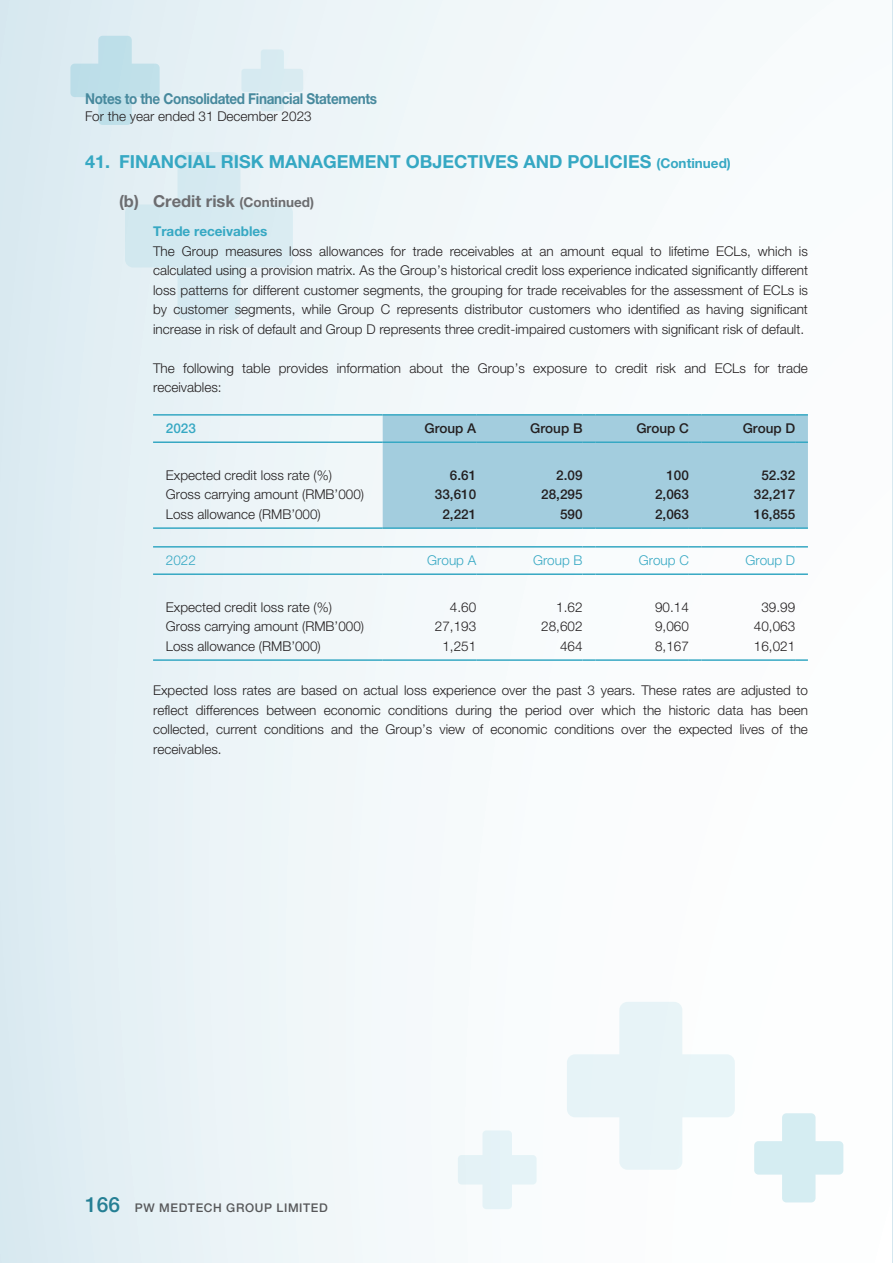
<style>
.page{position:relative;width:893px;height:1263px;background:#fff}
.page>*{position:absolute;margin:0;border:0;box-sizing:border-box;transform-origin:0 0}
.t1{font:700 18px "Helvetica Neue LT Std";color:#36a8c3}
.t2{font:700 16.5px "Helvetica Neue LT Std";color:#6c6d70}
.t3{font:700 15px "Helvetica Neue LT Std";letter-spacing:-.025em;color:#47899d;scale:.9 1}
.t4{font:300 13.5px/19.5px "Helvetica Neue LT Std";color:#231f20;text-align:justify}
.t5{font:500 13.5px "Helvetica Neue LT Std";color:#231f20}
.t6{font:300 13.5px "Helvetica Neue LT Std";color:#36a8c3}
.t7{font:700 13.5px "Helvetica Neue LT Std";color:#36a8c3}
.t8{font:500 13.5px "Helvetica Neue LT Std";color:#36a8c3}
.t9{font:500 12px "Helvetica Neue LT Std";letter-spacing:.05em;color:#57585a}
.s1{font-size:13.5px}
.s2{font-size:21px;color:#257f94}
</style>
<div class="page">
<div style="left:0;top:0;width:893px;height:1263px;background:linear-gradient(to right,#e1eef3,#fff)"></div>
<svg style="left:567px;top:1002px;width:168px;height:168px"></svg>
<svg style="left:754px;top:1113px;width:89px;height:89px"></svg>
<svg style="left:458px;top:1130px;width:79px;height:79px"></svg>
<svg style="left:125px;top:152px;width:168px;height:168px;background:#dcecf2"></svg>
<svg style="left:70px;top:36px;width:90px;height:89px;background:#cbe4ec"></svg>
<svg style="left:241px;top:49px;width:62px;height:62px;background:#deedf3"></svg>
<hr style="left:892px;top:0;width:1px;height:1263px;background:#d7e9f0">
<div style="left:383px;top:416px;width:425px;height:111px;background:#a3cdde"></div>
<hr style="left:153px;top:441px;width:230px;height:2px;background:#36a8c3">
<hr style="left:383px;top:441px;width:93px;height:2px;background:#36a8c3">
<svg style="left:476px;top:441px;width:13px;height:2px"></svg>
<hr style="left:489px;top:441px;width:94px;height:2px;background:#36a8c3">
<svg style="left:583px;top:441px;width:12px;height:2px"></svg>
<hr style="left:595px;top:441px;width:94px;height:2px;background:#36a8c3">
<svg style="left:689px;top:441px;width:13px;height:2px"></svg>
<hr style="left:702px;top:441px;width:93px;height:2px;background:#36a8c3">
<svg style="left:795px;top:441px;width:13px;height:2px"></svg>
<hr style="left:153px;top:414px;width:230px;height:2px;background:#36a8c3">
<hr style="left:383px;top:414px;width:93px;height:2px;background:#36a8c3">
<svg style="left:476px;top:414px;width:13px;height:2px"></svg>
<hr style="left:489px;top:414px;width:94px;height:2px;background:#36a8c3">
<svg style="left:583px;top:414px;width:12px;height:2px"></svg>
<hr style="left:595px;top:414px;width:94px;height:2px;background:#36a8c3">
<svg style="left:689px;top:414px;width:13px;height:2px"></svg>
<hr style="left:702px;top:414px;width:93px;height:2px;background:#36a8c3">
<svg style="left:795px;top:414px;width:13px;height:2px"></svg>
<hr style="left:153px;top:527px;width:230px;height:2px;background:#36a8c3">
<hr style="left:383px;top:527px;width:93px;height:2px;background:#36a8c3">
<svg style="left:476px;top:527px;width:13px;height:2px"></svg>
<hr style="left:489px;top:527px;width:94px;height:2px;background:#36a8c3">
<svg style="left:583px;top:527px;width:12px;height:2px"></svg>
<hr style="left:595px;top:527px;width:94px;height:2px;background:#36a8c3">
<svg style="left:689px;top:527px;width:13px;height:2px"></svg>
<hr style="left:702px;top:527px;width:93px;height:2px;background:#36a8c3">
<svg style="left:795px;top:527px;width:13px;height:2px"></svg>
<hr style="left:153px;top:573px;width:230px;height:2px;background:#36a8c3">
<hr style="left:383px;top:573px;width:93px;height:2px;background:#36a8c3">
<svg style="left:476px;top:573px;width:13px;height:2px"></svg>
<hr style="left:489px;top:573px;width:94px;height:2px;background:#36a8c3">
<svg style="left:583px;top:573px;width:12px;height:2px"></svg>
<hr style="left:595px;top:573px;width:94px;height:2px;background:#36a8c3">
<svg style="left:689px;top:573px;width:13px;height:2px"></svg>
<hr style="left:702px;top:573px;width:93px;height:2px;background:#36a8c3">
<svg style="left:795px;top:573px;width:13px;height:2px"></svg>
<hr style="left:153px;top:546px;width:230px;height:2px;background:#36a8c3">
<hr style="left:383px;top:546px;width:93px;height:2px;background:#36a8c3">
<svg style="left:476px;top:546px;width:13px;height:2px"></svg>
<hr style="left:489px;top:546px;width:94px;height:2px;background:#36a8c3">
<svg style="left:583px;top:546px;width:12px;height:2px"></svg>
<hr style="left:595px;top:546px;width:94px;height:2px;background:#36a8c3">
<svg style="left:689px;top:546px;width:13px;height:2px"></svg>
<hr style="left:702px;top:546px;width:93px;height:2px;background:#36a8c3">
<svg style="left:795px;top:546px;width:13px;height:2px"></svg>
<hr style="left:153px;top:659px;width:230px;height:2px;background:#36a8c3">
<hr style="left:383px;top:659px;width:93px;height:2px;background:#36a8c3">
<svg style="left:476px;top:659px;width:13px;height:2px"></svg>
<hr style="left:489px;top:659px;width:94px;height:2px;background:#36a8c3">
<svg style="left:583px;top:659px;width:12px;height:2px"></svg>
<hr style="left:595px;top:659px;width:94px;height:2px;background:#36a8c3">
<svg style="left:689px;top:659px;width:13px;height:2px"></svg>
<hr style="left:702px;top:659px;width:93px;height:2px;background:#36a8c3">
<svg style="left:795px;top:659px;width:13px;height:2px"></svg>
<p class="t3" style="left:85px;top:89px;width:326px">Notes to the Consolidated Financial Statements</p>
<p class="t4" style="left:85px;top:106px;width:228px">For the year ended 31 December 2023</p>
<h1 class="t1" style="left:85px;top:150px;width:647px">41. FINANCIAL RISK MANAGEMENT OBJECTIVES AND POLICIES <span class="s1">(Continued)</span></h1>
<p class="t2" style="left:119px;top:191px;width:196px">(b) Credit risk <span class="s1">(Continued)</span></p>
<p class="t7" style="left:153px;top:223px;width:116px">Trade receivables</p>
<p class="t4" style="left:153px;top:241px;width:657px">The Group measures loss allowances for trade receivables at an amount equal to lifetime ECLs, which is calculated using a provision matrix. As the Group’s historical credit loss experience indicated significantly different loss patterns for different customer segments, the grouping for trade receivables for the assessment of ECLs is by customer segments, while Group C represents distributor customers who identified as having significant increase in risk of default and Group D represents three credit-impaired customers with significant risk of default.</p>
<p class="t4" style="left:153px;top:358px;width:656px">The following table provides information about the Group’s exposure to credit risk and ECLs for trade receivables:</p>
<p class="t8" style="left:166px;top:420px;width:32px">2023</p>
<p class="t5" style="left:424px;top:420px;width:53px">Group A</p>
<p class="t5" style="left:530px;top:420px;width:54px">Group B</p>
<p class="t5" style="left:636px;top:420px;width:54px">Group C</p>
<p class="t5" style="left:743px;top:420px;width:54px">Group D</p>
<p class="t4" style="left:166px;top:465px;width:168px">Expected credit loss rate (%)</p>
<p class="t5" style="left:450px;top:467px;width:28px">6.61</p>
<p class="t5" style="left:556px;top:467px;width:28px">2.09</p>
<p class="t5" style="left:666px;top:467px;width:24px">100</p>
<p class="t5" style="left:761px;top:467px;width:35px">52.32</p>
<p class="t4" style="left:166px;top:484px;width:200px">Gross carrying amount (RMB’000)</p>
<p class="t5" style="left:435px;top:486px;width:43px">33,610</p>
<p class="t5" style="left:541px;top:486px;width:43px">28,295</p>
<p class="t5" style="left:655px;top:486px;width:35px">2,063</p>
<p class="t5" style="left:754px;top:486px;width:43px">32,217</p>
<p class="t4" style="left:166px;top:504px;width:157px">Loss allowance (RMB’000)</p>
<p class="t5" style="left:442px;top:506px;width:35px">2,221</p>
<p class="t5" style="left:560px;top:506px;width:24px">590</p>
<p class="t5" style="left:655px;top:506px;width:35px">2,063</p>
<p class="t5" style="left:754px;top:506px;width:43px">16,855</p>
<p class="t6" style="left:166px;top:552px;width:32px">2022</p>
<p class="t6" style="left:427px;top:552px;width:51px">Group A</p>
<p class="t6" style="left:533px;top:552px;width:51px">Group B</p>
<p class="t6" style="left:639px;top:552px;width:52px">Group C</p>
<p class="t6" style="left:745px;top:552px;width:51px">Group D</p>
<p class="t4" style="left:166px;top:597px;width:168px">Expected credit loss rate (%)</p>
<p class="t4" style="left:450px;top:597px;width:28px">4.60</p>
<p class="t4" style="left:556px;top:597px;width:28px">1.62</p>
<p class="t4" style="left:655px;top:597px;width:35px">90.14</p>
<p class="t4" style="left:761px;top:597px;width:35px">39.99</p>
<p class="t4" style="left:166px;top:616px;width:200px">Gross carrying amount (RMB’000)</p>
<p class="t4" style="left:435px;top:616px;width:43px">27,193</p>
<p class="t4" style="left:541px;top:616px;width:43px">28,602</p>
<p class="t4" style="left:655px;top:616px;width:35px">9,060</p>
<p class="t4" style="left:754px;top:616px;width:43px">40,063</p>
<p class="t4" style="left:166px;top:636px;width:157px">Loss allowance (RMB’000)</p>
<p class="t4" style="left:442px;top:636px;width:35px">1,251</p>
<p class="t4" style="left:560px;top:636px;width:24px">464</p>
<p class="t4" style="left:655px;top:636px;width:35px">8,167</p>
<p class="t4" style="left:754px;top:636px;width:43px">16,021</p>
<p class="t4" style="left:153px;top:680px;width:656px">Expected loss rates are based on actual loss experience over the past 3 years. These rates are adjusted to reflect differences between economic conditions during the period over which the historic data has been collected, current conditions and the Group’s view of economic conditions over the expected lives of the receivables.</p>
<p class="t9" style="left:85px;top:1200px;width:244px"><span class="s2">166</span> PW MEDTECH GROUP LIMITED</p>
</div>
